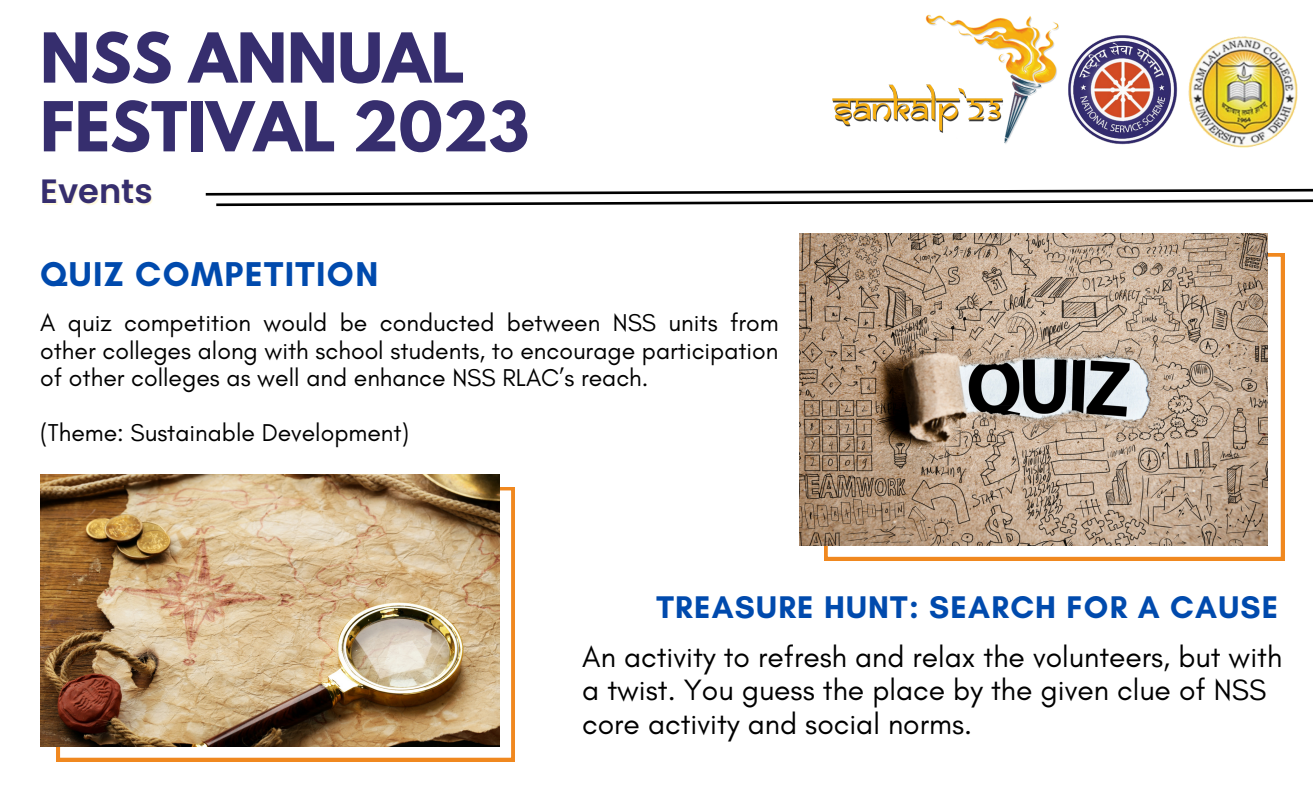
<style>
.page{position:relative;width:1313px;height:788px;background:#fff}
.page>*{position:absolute;margin:0;border:0;box-sizing:border-box;transform-origin:0 0}
.t1{font:700 60.9px/68.7px "League Spartan";color:#362e6e}
.t2{font:700 35.09px "Glacial Indifference";letter-spacing:.04em;color:#004aad}
.t3{font:600 33.69px "Poppins";color:#362e6e}
.t4{font:700 31.94px "Glacial Indifference";letter-spacing:.04em;color:#004aad}
.t5{font:30.01px/33.1px "Glacial Indifference";color:#000}
.t6{font:24.76px/27.5px "Glacial Indifference";color:#000;text-align:justify}
</style>
<div class="page">
<img style="left:1068px;top:35px;width:106px;height:110px">
<img style="left:1174px;top:36px;width:124px;height:112px">
<img style="left:925px;top:14px;width:134px;height:130px">
<img style="left:832px;top:84px;width:171px;height:52px">
<svg style="left:824px;top:253px;width:460px;height:307px"></svg>
<img style="left:800px;top:234px;width:467px;height:311px">
<svg style="left:57px;top:487px;width:457px;height:274px"></svg>
<img style="left:40px;top:474px;width:460px;height:272px">
<svg style="left:205px;top:188px;width:1107px;height:19px"></svg>
<h1 class="t1" style="left:40px;top:31px;width:490px">NSS ANNUAL<br>FESTIVAL 2023</h1>
<h3 class="t3" style="left:40px;top:168px;width:114px">Events</h3>
<h2 class="t2" style="left:40px;top:252px;width:339px">QUIZ COMPETITION</h2>
<p class="t6" style="left:40px;top:309px;width:740px">A quiz competition would be conducted between NSS units from other colleges along with school students, to encourage participation of other colleges as well and enhance NSS RLAC’s reach.</p>
<p class="t6" style="left:40px;top:418px;width:370px">(Theme: Sustainable Development)</p>
<p class="t4" style="left:656px;top:588px;width:623px">TREASURE HUNT: SEARCH FOR A CAUSE</p>
<p class="t5" style="left:582px;top:640px;width:701px">An activity to refresh and relax the volunteers, but with a twist. You guess the place by the given clue of NSS core activity and social norms.</p>
</div>
